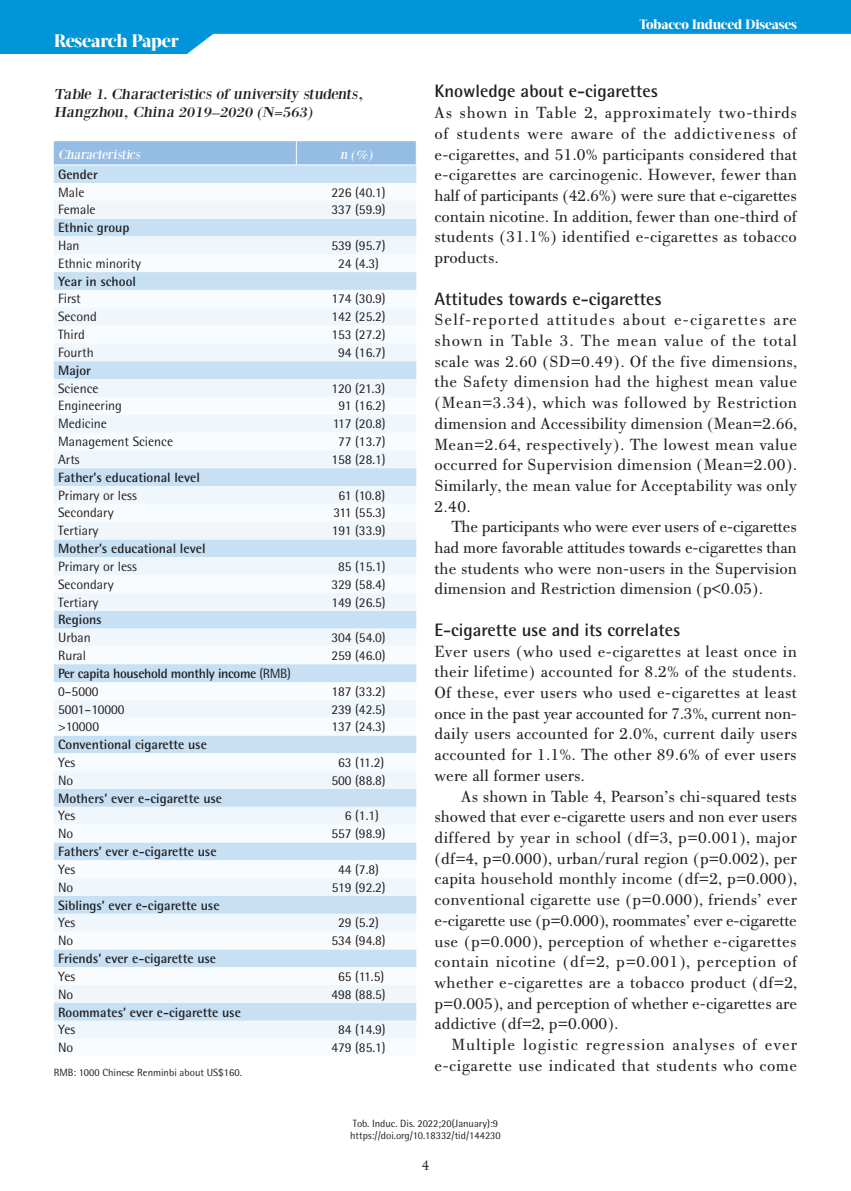
<style>
.page{position:relative;width:851px;height:1191px;background:#fff}
.page>*{position:absolute;margin:0;border:0;box-sizing:border-box;transform-origin:0 0}
.t1{font:700 18px "Rotis Semi Sans Hel";color:#231f20}
.t2{font:800 18px "Acta Display W04";letter-spacing:-.01em;color:#fff}
.t3{font:17.25px/20.7px "PF Bodoni Text";letter-spacing:.01em;color:#231f20;text-align:justify}
.t4{font:15px/18px "Bodoni XT";color:#231f20;scale:1.1 1}
.t5{font:15px "PF Bodoni Text";color:#231f20}
.t6{font:13.5px "Rotis Semi Sans Hel";color:#231f20}
.t7{font:700 13.5px "Rotis Semi Sans Hel";color:#231f20}
.t8{font:700 13.5px/17.9px "Rotis Semi Sans Hel";letter-spacing:-.025em;color:#231f20}
.t9{font:800 13.5px "Acta Display W04";letter-spacing:-.01em;color:#fff}
.t10{font:13.5px "Bodoni XT";color:#fff}
.t11{font:10.5px/12.6px "Rotis Semi Sans Hel";color:#231f20}
.s1{font-weight:400}
</style>
<div class="page">
<svg style="left:0;top:0;width:850px;height:54px;fill:#0095d9"></svg>
<svg style="left:54px;top:201px;width:362px;height:837px"></svg>
<div style="left:54px;top:664px;width:362px;height:18px;background:#c7e0f3"></div>
<svg style="left:54px;top:141px;width:362px;height:24px;background:#96bfe5"></svg>
<p class="t2" style="left:54px;top:30px;width:126px">Research Paper</p>
<p class="t4" style="left:54px;top:85px;width:285px">Table 1. Characteristics of university students,<br>Hangzhou, China 2019–2020 (N=563)</p>
<p class="t10" style="left:58px;top:147px;width:86px">Characteristics</p>
<p class="t10" style="left:340px;top:147px;width:36px">n (%)</p>
<p class="t7" style="left:58px;top:166px;width:41px">Gender</p>
<p class="t6" style="left:58px;top:184px;width:28px">Male</p>
<p class="t6" style="left:331px;top:184px;width:56px">226 (40.1)</p>
<p class="t6" style="left:58px;top:202px;width:39px">Female</p>
<p class="t6" style="left:331px;top:202px;width:56px">337 (59.9)</p>
<p class="t7" style="left:58px;top:219px;width:73px">Ethnic group</p>
<p class="t6" style="left:58px;top:237px;width:23px">Han</p>
<p class="t6" style="left:331px;top:237px;width:56px">539 (95.7)</p>
<p class="t6" style="left:58px;top:255px;width:85px">Ethnic minority</p>
<p class="t6" style="left:338px;top:255px;width:42px">24 (4.3)</p>
<p class="t7" style="left:58px;top:273px;width:79px">Year in school</p>
<p class="t6" style="left:58px;top:291px;width:24px">First</p>
<p class="t6" style="left:331px;top:291px;width:56px">174 (30.9)</p>
<p class="t6" style="left:58px;top:309px;width:40px">Second</p>
<p class="t6" style="left:331px;top:309px;width:56px">142 (25.2)</p>
<p class="t6" style="left:58px;top:326px;width:28px">Third</p>
<p class="t6" style="left:331px;top:326px;width:56px">153 (27.2)</p>
<p class="t6" style="left:58px;top:344px;width:37px">Fourth</p>
<p class="t6" style="left:338px;top:344px;width:49px">94 (16.7)</p>
<p class="t7" style="left:58px;top:362px;width:34px">Major</p>
<p class="t6" style="left:58px;top:380px;width:42px">Science</p>
<p class="t6" style="left:331px;top:380px;width:55px">120 (21.3)</p>
<p class="t6" style="left:58px;top:398px;width:65px">Engineering</p>
<p class="t6" style="left:338px;top:398px;width:49px">91 (16.2)</p>
<p class="t6" style="left:58px;top:416px;width:50px">Medicine</p>
<p class="t6" style="left:333px;top:416px;width:54px">117 (20.8)</p>
<p class="t6" style="left:58px;top:433px;width:116px">Management Science</p>
<p class="t6" style="left:338px;top:433px;width:49px">77 (13.7)</p>
<p class="t6" style="left:58px;top:451px;width:23px">Arts</p>
<p class="t6" style="left:331px;top:451px;width:56px">158 (28.1)</p>
<p class="t7" style="left:58px;top:469px;width:143px">Father’s educational level</p>
<p class="t6" style="left:58px;top:487px;width:80px">Primary or less</p>
<p class="t6" style="left:338px;top:487px;width:48px">61 (10.8)</p>
<p class="t6" style="left:58px;top:505px;width:57px">Secondary</p>
<p class="t6" style="left:333px;top:505px;width:54px">311 (55.3)</p>
<p class="t6" style="left:58px;top:523px;width:42px">Tertiary</p>
<p class="t6" style="left:332px;top:523px;width:55px">191 (33.9)</p>
<p class="t7" style="left:58px;top:540px;width:149px">Mother’s educational level</p>
<p class="t6" style="left:58px;top:558px;width:80px">Primary or less</p>
<p class="t6" style="left:338px;top:558px;width:49px">85 (15.1)</p>
<p class="t6" style="left:58px;top:576px;width:57px">Secondary</p>
<p class="t6" style="left:331px;top:576px;width:56px">329 (58.4)</p>
<p class="t6" style="left:58px;top:594px;width:42px">Tertiary</p>
<p class="t6" style="left:331px;top:594px;width:56px">149 (26.5)</p>
<p class="t7" style="left:58px;top:611px;width:45px">Regions</p>
<p class="t6" style="left:58px;top:629px;width:34px">Urban</p>
<p class="t6" style="left:331px;top:629px;width:56px">304 (54.0)</p>
<p class="t6" style="left:58px;top:647px;width:30px">Rural</p>
<p class="t6" style="left:331px;top:647px;width:56px">259 (46.0)</p>
<p class="t8" style="left:58px;top:664px;width:234px">Per capita household monthly income <span class="s1">(RMB)<br>0–5000</span></p>
<p class="t6" style="left:331px;top:683px;width:56px">187 (33.2)</p>
<p class="t6" style="left:58px;top:701px;width:68px">5001–10000</p>
<p class="t6" style="left:331px;top:701px;width:56px">239 (42.5)</p>
<p class="t6" style="left:58px;top:719px;width:43px">&gt;10000</p>
<p class="t6" style="left:331px;top:719px;width:56px">137 (24.3)</p>
<p class="t7" style="left:58px;top:736px;width:150px">Conventional cigarette use</p>
<p class="t6" style="left:58px;top:754px;width:19px">Yes</p>
<p class="t6" style="left:338px;top:754px;width:48px">63 (11.2)</p>
<p class="t6" style="left:58px;top:772px;width:17px">No</p>
<p class="t6" style="left:331px;top:772px;width:56px">500 (88.8)</p>
<p class="t7" style="left:58px;top:789px;width:165px">Mothers’ ever e-cigarette use</p>
<p class="t6" style="left:58px;top:808px;width:19px">Yes</p>
<p class="t6" style="left:345px;top:808px;width:36px">6 (1.1)</p>
<p class="t6" style="left:58px;top:825px;width:17px">No</p>
<p class="t6" style="left:331px;top:825px;width:56px">557 (98.9)</p>
<p class="t7" style="left:58px;top:843px;width:160px">Fathers’ ever e-cigarette use</p>
<p class="t6" style="left:58px;top:861px;width:19px">Yes</p>
<p class="t6" style="left:338px;top:861px;width:42px">44 (7.8)</p>
<p class="t6" style="left:58px;top:879px;width:17px">No</p>
<p class="t6" style="left:332px;top:879px;width:55px">519 (92.2)</p>
<p class="t7" style="left:58px;top:896px;width:163px">Siblings’ ever e-cigarette use</p>
<p class="t6" style="left:58px;top:915px;width:19px">Yes</p>
<p class="t6" style="left:338px;top:915px;width:42px">29 (5.2)</p>
<p class="t6" style="left:58px;top:932px;width:17px">No</p>
<p class="t6" style="left:331px;top:932px;width:56px">534 (94.8)</p>
<p class="t7" style="left:58px;top:950px;width:160px">Friends’ ever e-cigarette use</p>
<p class="t6" style="left:58px;top:968px;width:19px">Yes</p>
<p class="t6" style="left:338px;top:968px;width:48px">65 (11.5)</p>
<p class="t6" style="left:58px;top:986px;width:17px">No</p>
<p class="t6" style="left:331px;top:986px;width:56px">498 (88.5)</p>
<p class="t7" style="left:58px;top:1003px;width:184px">Roommates’ ever e-cigarette use</p>
<p class="t6" style="left:58px;top:1021px;width:19px">Yes</p>
<p class="t6" style="left:338px;top:1021px;width:49px">84 (14.9)</p>
<p class="t6" style="left:58px;top:1039px;width:17px">No</p>
<p class="t6" style="left:331px;top:1039px;width:56px">479 (85.1)</p>
<p class="t11" style="left:54px;top:1065px;width:189px">RMB: 1000 Chinese Renminbi about US$160.</p>
<p class="t9" style="left:639px;top:17px;width:159px">Tobacco Induced Diseases</p>
<p class="t1" style="left:434px;top:80px;width:225px">Knowledge about e-cigarettes</p>
<p class="t3" style="left:434px;top:103px;width:364px">As shown in Table 2, approximately two-thirds of students were aware of the addictiveness of e-cigarettes, and 51.0% participants considered that e-cigarettes are carcinogenic. However, fewer than half of participants (42.6%) were sure that e-cigarettes contain nicotine. In addition, fewer than one-third of students (31.1%) identified e-cigarettes as tobacco products.</p>
<p class="t1" style="left:434px;top:287px;width:229px">Attitudes towards e-cigarettes</p>
<p class="t3" style="left:434px;top:310px;width:364px">Self-reported attitudes about e-cigarettes are shown in Table 3. The mean value of the total scale was 2.60 (SD=0.49). Of the five dimensions, the Safety dimension had the highest mean value (Mean=3.34), which was followed by Restriction dimension and Accessibility dimension (Mean=2.66, Mean=2.64, respectively). The lowest mean value occurred for Supervision dimension (Mean=2.00).<br>Similarly, the mean value for Acceptability was only 2.40.</p>
<p class="t3" style="left:434px;top:517px;width:364px;text-indent:17px">The participants who were ever users of e-cigarettes had more favorable attitudes towards e-cigarettes than the students who were non-users in the Supervision dimension and Restriction dimension (p&lt;0.05).</p>
<p class="t1" style="left:434px;top:619px;width:247px">E-cigarette use and its correlates</p>
<p class="t3" style="left:434px;top:641px;width:364px">Ever users (who used e-cigarettes at least once in their lifetime) accounted for 8.2% of the students.<br>Of these, ever users who used e-cigarettes at least once in the past year accounted for 7.3%, current non&shy;daily users accounted for 2.0%, current daily users accounted for 1.1%. The other 89.6% of ever users were all former users.</p>
<p class="t3" style="left:434px;top:786px;width:364px;text-indent:27px">As shown in Table 4, Pearson’s chi-squared tests showed that ever e-cigarette users and non ever users differed by year in school (df=3, p=0.001), major (df=4, p=0.000), urban/rural region (p=0.002), per capita household monthly income (df=2, p=0.000), conventional cigarette use (p=0.000), friends’ ever e-cigarette use (p=0.000), roommates’ ever e-cigarette use (p=0.000), perception of whether e-cigarettes contain nicotine (df=2, p=0.001), perception of whether e-cigarettes are a tobacco product (df=2, p=0.005), and perception of whether e-cigarettes are addictive (df=2, p=0.000).</p>
<p class="t3" style="left:434px;top:1034px;width:364px;text-align:right">Multiple logistic regression analyses of ever e-cigarette use indicated that students who come</p>
<p class="t11" style="left:350px;top:1116px;width:152px">Tob. Induc. Dis. 2022;20(January):9 https://doi.org/10.18332/tid/144230</p>
<p class="t5" style="left:421px;top:1156px;width:9px">4</p>
</div>
